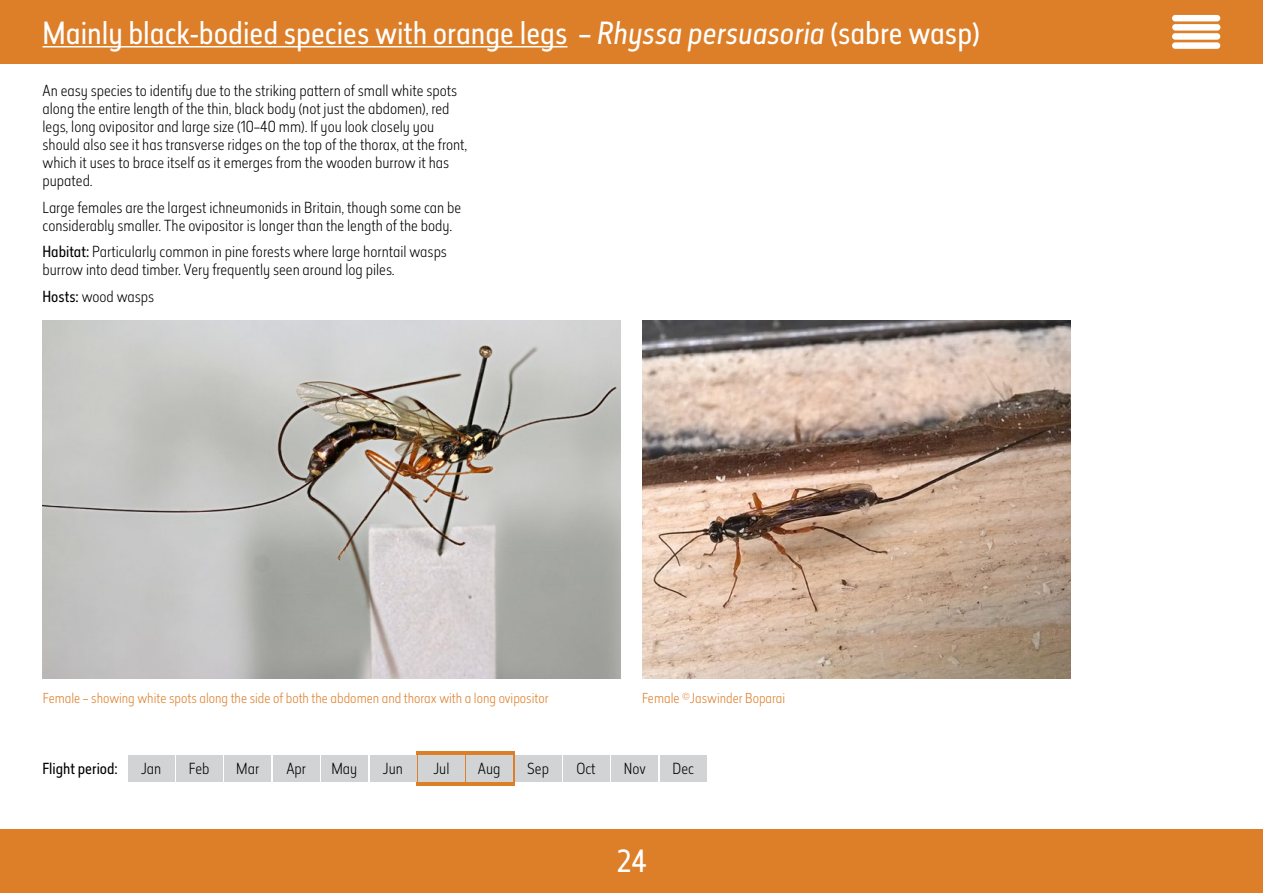
<style>
.page{position:relative;width:1263px;height:893px;background:#fff}
.page>*{position:absolute;margin:0;border:0;box-sizing:border-box;transform-origin:0 0}
.t1{font:30px "Elysio";color:#fff}
.t2{font:300 15px/18px "Elysio";color:#000}
.t3{font:15px "Elysio";color:#000}
.t4{font:300 13.5px "Elysio";color:#dd7e28}
.s1{font-style:italic}
.s2{font-weight:400}
</style>
<div class="page">
<div style="left:0;top:829px;width:1263px;height:64px;background:#dd7e28"></div>
<div style="left:0;top:0;width:1263px;height:64px;background:#dd7e28"></div>
<div style="left:1172px;top:15px;width:48px;height:6px;background:#fff;border-radius:3px"></div>
<div style="left:1172px;top:24px;width:48px;height:7px;background:#fff;border-radius:3px"></div>
<div style="left:1172px;top:33px;width:48px;height:7px;background:#fff;border-radius:3px"></div>
<div style="left:1172px;top:42px;width:48px;height:7px;background:#fff;border-radius:3px"></div>
<hr style="left:43px;top:46px;width:524px;height:2px;background:#fff">
<div style="left:416px;top:751px;width:99px;height:35px;background:#dd7e28"></div>
<div style="left:128px;top:755px;width:46px;height:27px;background:#d1d3d4"></div>
<div style="left:176px;top:755px;width:47px;height:27px;background:#d1d3d4"></div>
<div style="left:225px;top:755px;width:46px;height:27px;background:#d1d3d4"></div>
<div style="left:273px;top:755px;width:46px;height:27px;background:#d1d3d4"></div>
<div style="left:322px;top:755px;width:46px;height:27px;background:#d1d3d4"></div>
<div style="left:370px;top:755px;width:46px;height:27px;background:#d1d3d4"></div>
<div style="left:418px;top:755px;width:47px;height:27px;background:#d1d3d4"></div>
<div style="left:467px;top:755px;width:46px;height:27px;background:#d1d3d4"></div>
<div style="left:515px;top:755px;width:46px;height:27px;background:#d1d3d4"></div>
<div style="left:563px;top:755px;width:47px;height:27px;background:#d1d3d4"></div>
<div style="left:612px;top:755px;width:46px;height:27px;background:#d1d3d4"></div>
<div style="left:660px;top:755px;width:46px;height:27px;background:#d1d3d4"></div>
<img style="left:642px;top:321px;width:428px;height:358px">
<img style="left:43px;top:321px;width:578px;height:358px">
<h1 class="t1" style="left:43px;top:12px;width:939px">Mainly black-bodied species with orange legs – <span class="s1">Rhyssa persuasoria</span> (sabre wasp)</h1>
<p class="t2" style="left:43px;top:82px;width:426px">An easy species to identify due to the striking pattern of small white spots along the entire length of the thin, black body (not just the abdomen), red legs, long ovipositor and large size (10–40 mm). If you look closely you should also see it has transverse ridges on the top of the thorax, at the front, which it uses to brace itself as it emerges from the wooden burrow it has pupated.</p>
<p class="t2" style="left:43px;top:198px;width:420px">Large females are the largest ichneumonids in Britain, though some can be considerably smaller. The ovipositor is longer than the length of the body.</p>
<p class="t2" style="left:43px;top:243px;width:406px"><span class="s2">Habitat:</span> Particularly common in pine forests where large horntail wasps burrow into dead timber. Very frequently seen around log piles.</p>
<p class="t2" style="left:43px;top:287px;width:113px"><span class="s2">Hosts:</span> wood wasps</p>
<p class="t4" style="left:43px;top:689px;width:507px">Female – showing white spots along the side of both the abdomen and thorax with a long ovipositor</p>
<p class="t4" style="left:642px;top:689px;width:145px">Female ©Jaswinder Boparai</p>
<p class="t3" style="left:43px;top:758px;width:77px">Flight period:</p>
<p class="t2" style="left:141px;top:759px;width:22px">Jan</p>
<p class="t2" style="left:189px;top:759px;width:22px">Feb</p>
<p class="t2" style="left:236px;top:759px;width:25px">Mar</p>
<p class="t2" style="left:286px;top:759px;width:21px">Apr</p>
<p class="t2" style="left:331px;top:759px;width:27px">May</p>
<p class="t2" style="left:383px;top:759px;width:22px">Jun</p>
<p class="t2" style="left:433px;top:759px;width:18px">Jul</p>
<p class="t2" style="left:478px;top:759px;width:24px">Aug</p>
<p class="t2" style="left:527px;top:759px;width:23px">Sep</p>
<p class="t2" style="left:576px;top:759px;width:21px">Oct</p>
<p class="t2" style="left:624px;top:759px;width:23px">Nov</p>
<p class="t2" style="left:672px;top:759px;width:23px">Dec</p>
<h1 class="t1" style="left:616px;top:841px;width:32px">24</h1>
</div>
